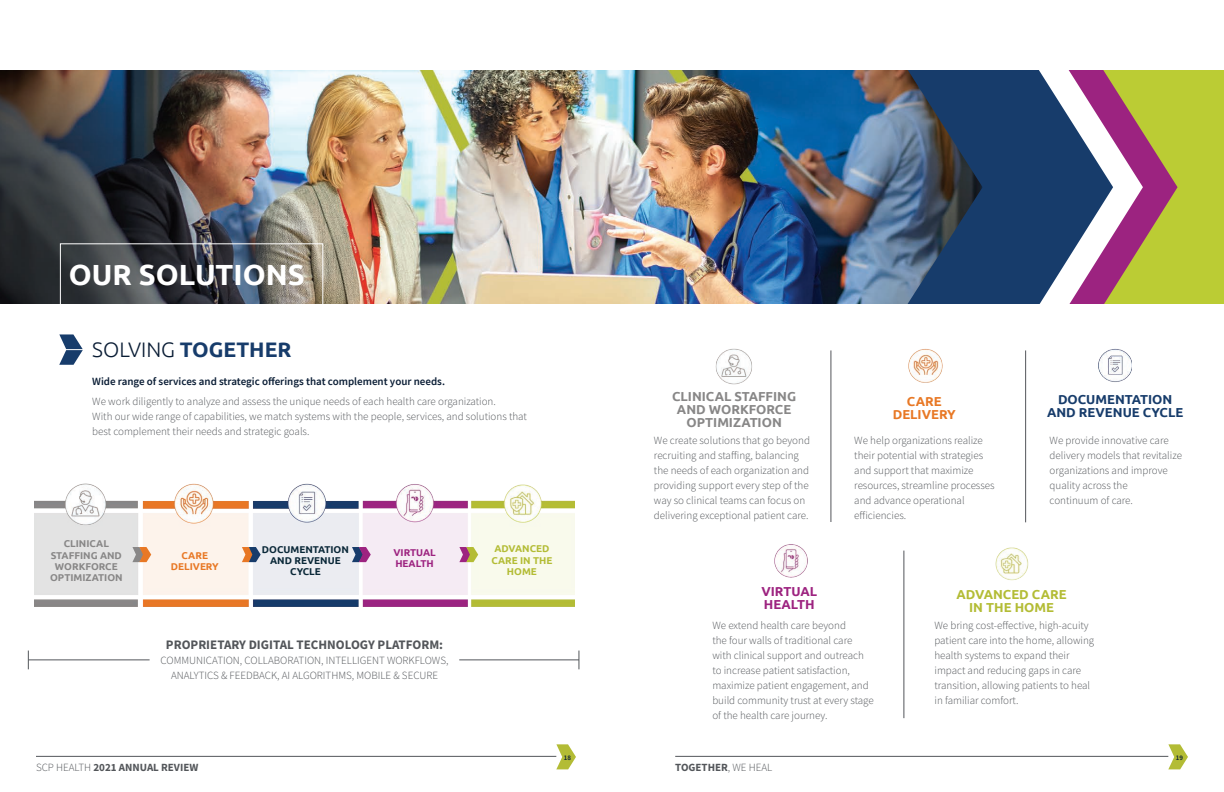
<style>
.page{position:relative;width:1224px;height:792px;background:#fff}
.page>*{position:absolute;margin:0;border:0;box-sizing:border-box;transform-origin:0 0}
.t1{font:700 29.1px "Ubuntu";color:#fff}
.t2{font:700 21px "Ubuntu";color:#173c6b}
.t3{font:700 13px/13px "Ubuntu";color:#888787;text-align:center}
.t4{font:700 13px "Source Sans Pro";color:#53565a}
.t5{font:700 13px/13px "Ubuntu";color:#173c6b;text-align:center}
.t6{font:700 13px/13px "Ubuntu";color:#b3bc35;text-align:center}
.t7{font:700 13px/13px "Ubuntu";color:#9d2380}
.t8{font:700 13px/13px "Ubuntu";color:#e87825;text-align:center}
.t9{font:300 11px/15px "Source Sans Pro";color:#53565a}
.t10{font:600 11px "Source Sans Pro";color:#0a1d35}
.t11{font:700 11px "Source Sans Pro";color:#53565a}
.t12{font:700 9.9px/11.4px "Ubuntu";color:#888787;text-align:center}
.t13{font:700 9.9px/11.4px "Ubuntu";color:#0a2838;text-align:center}
.t14{font:700 9.9px/11.4px "Ubuntu";color:#b3bc35;text-align:center}
.t15{font:700 9.9px/11.4px "Ubuntu";color:#9d2380}
.t16{font:700 9.9px/11.4px "Ubuntu";color:#e87825;text-align:center}
.t17{font:600 7px "Source Sans Pro";color:#0a1d35}
.s1{font-weight:300;color:#0a1d35}
.s2{font-weight:300}
</style>
<div class="page">
<img style="left:0;top:70px;width:906px;height:234px">
<div style="left:60px;top:244px;width:263px;height:78px;border:1px solid #fff"></div>
<div style="left:994px;top:68px;width:230px;height:238px;background:#bbcc34"></div>
<svg style="left:1143px;top:133px;width:35px;height:109px"></svg>
<svg style="left:1113px;top:85px;width:30px;height:205px;fill:#9c2380"></svg>
<svg style="left:906px;top:70px;width:207px;height:234px;background:#43557b"></svg>
<div style="left:0;top:0;width:1224px;height:70px;background:#fff"></div>
<svg style="left:1168px;top:744px;width:20px;height:25px"></svg>
<svg style="left:556px;top:744px;width:20px;height:25px"></svg>
<hr style="left:36px;top:756px;width:520px;height:1px;background:#53565a">
<div style="left:0;top:304px;width:1224px;height:29px;background:#fff"></div>
<svg style="left:59px;top:334px;width:24px;height:31px"></svg>
<hr style="left:459px;top:660px;width:120px;height:1px;background:#53565a">
<hr style="left:28px;top:660px;width:122px;height:1px;background:#53565a">
<svg style="left:28px;top:651px;width:1px;height:18px"></svg>
<img style="left:35px;top:483px;width:540px;height:124px">
<svg style="left:132px;top:547px;width:19px;height:15px"></svg>
<svg style="left:242px;top:547px;width:19px;height:15px"></svg>
<svg style="left:352px;top:547px;width:19px;height:15px"></svg>
<svg style="left:459px;top:547px;width:19px;height:15px"></svg>
<svg style="left:579px;top:651px;width:1px;height:18px"></svg>
<hr style="left:675px;top:756px;width:493px;height:1px;background:#53565a">
<img style="left:715px;top:348px;width:37px;height:37px">
<img style="left:774px;top:544px;width:34px;height:34px">
<img style="left:995px;top:547px;width:34px;height:34px">
<img style="left:908px;top:349px;width:35px;height:34px">
<img style="left:1098px;top:348px;width:34px;height:34px">
<hr style="left:831px;top:350px;width:1px;height:172px;background:#53565a">
<hr style="left:1025px;top:350px;width:1px;height:172px;background:#53565a">
<hr style="left:904px;top:551px;width:1px;height:167px;background:#53565a">
<h1 class="t1" style="left:69px;top:257px;width:237px">OUR SOLUTIONS</h1>
<h2 class="t2" style="left:92px;top:337px;width:201px"><span class="s1">SOLVING</span> TOGETHER</h2>
<p class="t10" style="left:92px;top:374px;width:354px">Wide range of services and strategic offerings that complement your needs.</p>
<p class="t9" style="left:92px;top:394px;width:436px">We work diligently to analyze and assess the unique needs of each health care organization.<br>With our wide range of capabilities, we match systems with the people, services, and solutions that best complement their needs and strategic goals.</p>
<p class="t12" style="left:50px;top:538px;width:74px">CLINICAL<br>STAFFING AND<br>WORKFORCE<br>OPTIMIZATION</p>
<p class="t16" style="left:171px;top:549px;width:49px">CARE<br>DELIVERY</p>
<p class="t13" style="left:262px;top:543px;width:88px">DOCUMENTATION<br>AND REVENUE<br>CYCLE</p>
<p class="t15" style="left:393px;top:547px;width:44px">VIRTUAL<br>HEALTH</p>
<p class="t14" style="left:491px;top:543px;width:63px">ADVANCED<br>CARE IN THE<br>HOME</p>
<p class="t4" style="left:166px;top:635px;width:279px">PROPRIETARY DIGITAL TECHNOLOGY PLATFORM:</p>
<p class="t9" style="left:161px;top:652px;width:289px;text-align:center">COMMUNICATION, COLLABORATION, INTELLIGENT WORKFLOWS,<br>ANALYTICS &amp; FEEDBACK, AI ALGORITHMS, MOBILE &amp; SECURE</p>
<p class="t3" style="left:672px;top:389px;width:125px">CLINICAL STAFFING<br>AND WORKFORCE<br>OPTIMIZATION</p>
<p class="t9" style="left:654px;top:433px;width:158px">We create solutions that go beyond recruiting and staffing, balancing the needs of each organization and providing support every step of the way so clinical teams can focus on delivering exceptional patient care.</p>
<p class="t8" style="left:893px;top:394px;width:64px">CARE<br>DELIVERY</p>
<p class="t5" style="left:1047px;top:393px;width:138px">DOCUMENTATION<br>AND REVENUE CYCLE</p>
<p class="t9" style="left:854px;top:433px;width:142px">We help organizations realize their potential with strategies and support that maximize resources, streamline processes and advance operational efficiencies.</p>
<p class="t9" style="left:1050px;top:433px;width:134px">We provide innovative care delivery models that revitalize organizations and improve quality across the<br>continuum of care.</p>
<p class="t7" style="left:761px;top:585px;width:57px">VIRTUAL<br>HEALTH</p>
<p class="t6" style="left:957px;top:587px;width:112px">ADVANCED CARE<br>IN THE HOME</p>
<p class="t9" style="left:712px;top:617px;width:163px">We extend health care beyond<br>the four walls of traditional care with clinical support and outreach to increase patient satisfaction, maximize patient engagement, and build community trust at every stage of the health care journey.</p>
<p class="t9" style="left:935px;top:618px;width:161px">We bring cost-effective, high-acuity patient care into the home, allowing health systems to expand their impact and reducing gaps in care transition, allowing patients to heal in familiar comfort.</p>
<p class="t11" style="left:36px;top:760px;width:164px"><span class="s2">SCP HEALTH</span> 2021 ANNUAL REVIEW</p>
<p class="t17" style="left:564px;top:753px;width:9px">18</p>
<p class="t17" style="left:1176px;top:753px;width:9px">19</p>
<p class="t11" style="left:675px;top:760px;width:99px">TOGETHER<span class="s2">, WE HEAL</span></p>
</div>
